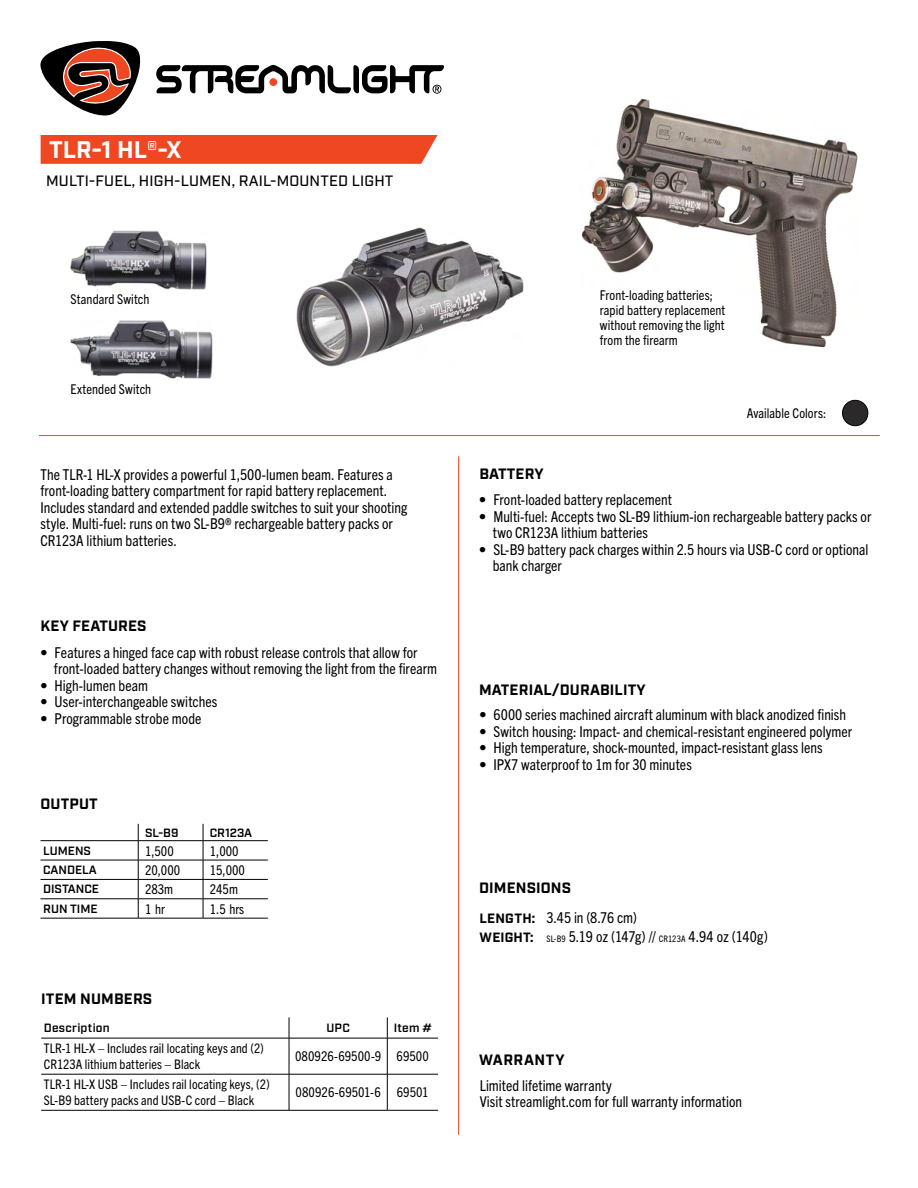
<style>
.page{position:relative;width:918px;height:1188px;background:#fff}
.page>*{position:absolute;margin:0;border:0;box-sizing:border-box;transform-origin:0 0}
.t1{font:700 24px "Industry";color:#fff}
.New_Info_Sheet_Main_Font{font:condensed 15px/16.5px "Trade Gothic Next LT Pro";letter-spacing:.005em;color:#000}
.t2{font:700 15px "Industry";letter-spacing:.01em;color:#000}
.t3{font:500 15px "Industry";letter-spacing:.01em;color:#000}
.t4{font:700 15px "Industry";letter-spacing:.035em;color:#000}
.New_Info_Sheet_Main_Font-2{font:condensed 13.5px/15px "Trade Gothic Next LT Pro";letter-spacing:.005em;color:#000}
.Paragraph_Style_1{font:condensed 13.5px "Trade Gothic Next LT Pro";color:#000}
.Info_Sheet_Bullets{font:condensed 13.5px "Trade Gothic Next LT Pro";letter-spacing:.01em;color:#000}
.t5{font:700 13.5px "Industry";letter-spacing:.015em;color:#000}
.t6{font:condensed 13.2px/15.9px "Trade Gothic Next LT Pro";letter-spacing:.005em;color:#000}
.t7{font:600 12px "Industry";color:#000}
.t8{font:600 12px "Industry";letter-spacing:.025em;color:#000}
.s1{font-size:9px}
</style>
<div class="page">
<svg style="left:40px;top:41px;width:101px;height:75px"></svg>
<svg style="left:156px;top:64px;width:288px;height:30px"></svg>
<hr style="left:458px;top:456px;width:1px;height:679px;background:#ef4722">
<hr style="left:39px;top:435px;width:841px;height:1px;background:#ef4722">
<div style="left:41px;top:135px;width:397px;height:29px;background:#ef4722"></div>
<div style="left:843px;top:400px;width:25px;height:26px;background:#2b292a;border-radius:50%"></div>
<div style="left:842px;top:400px;width:26px;height:26px;border:1px solid #000;border-radius:50%"></div>
<img style="left:582px;top:98px;width:276px;height:250px">
<img style="left:296px;top:228px;width:227px;height:139px">
<img style="left:70px;top:231px;width:137px;height:59px">
<img style="left:71px;top:320px;width:142px;height:58px">
<hr style="left:41px;top:840px;width:97px;height:1px;background:#000">
<hr style="left:138px;top:840px;width:65px;height:1px;background:#000">
<hr style="left:203px;top:840px;width:65px;height:1px;background:#000">
<hr style="left:41px;top:860px;width:97px;height:1px;background:#000">
<hr style="left:138px;top:860px;width:65px;height:1px;background:#000">
<hr style="left:203px;top:860px;width:65px;height:1px;background:#000">
<hr style="left:41px;top:879px;width:97px;height:1px;background:#000">
<hr style="left:138px;top:879px;width:65px;height:1px;background:#000">
<hr style="left:203px;top:879px;width:65px;height:1px;background:#000">
<hr style="left:41px;top:899px;width:97px;height:1px;background:#000">
<hr style="left:138px;top:899px;width:65px;height:1px;background:#000">
<svg style="left:138px;top:824px;width:1px;height:94px"></svg>
<hr style="left:203px;top:899px;width:65px;height:1px;background:#000">
<svg style="left:203px;top:824px;width:1px;height:94px"></svg>
<hr style="left:41px;top:918px;width:97px;height:1px;background:#000">
<hr style="left:138px;top:918px;width:65px;height:1px;background:#000">
<hr style="left:203px;top:918px;width:65px;height:1px;background:#000">
<hr style="left:41px;top:1038px;width:248px;height:1px;background:#000">
<hr style="left:289px;top:1038px;width:98px;height:1px;background:#000">
<hr style="left:289px;top:1038px;width:1px;height:36px;background:#000">
<hr style="left:387px;top:1038px;width:51px;height:1px;background:#000">
<hr style="left:387px;top:1038px;width:1px;height:36px;background:#000">
<hr style="left:41px;top:1074px;width:248px;height:1px;background:#000">
<hr style="left:289px;top:1074px;width:98px;height:1px;background:#000">
<hr style="left:289px;top:1074px;width:1px;height:36px;background:#000">
<hr style="left:387px;top:1074px;width:51px;height:1px;background:#000">
<hr style="left:387px;top:1074px;width:1px;height:36px;background:#000">
<hr style="left:41px;top:1110px;width:248px;height:1px;background:#000">
<hr style="left:289px;top:1110px;width:98px;height:1px;background:#000">
<hr style="left:387px;top:1110px;width:51px;height:1px;background:#000">
<svg style="left:289px;top:1017px;width:1px;height:21px"></svg>
<svg style="left:387px;top:1017px;width:1px;height:21px"></svg>
<p class="t1" style="left:49px;top:135px;width:134px">TLR-1 HL®-X</p>
<p class="t3" style="left:46px;top:172px;width:349px">MULTI-FUEL, HIGH-LUMEN, RAIL-MOUNTED LIGHT</p>
<p class="Info_Sheet_Bullets" style="left:71px;top:289px;width:80px">Standard Switch</p>
<p class="Info_Sheet_Bullets" style="left:71px;top:379px;width:82px">Extended Switch</p>
<p class="New_Info_Sheet_Main_Font" style="left:40px;top:465px;width:368px">The TLR-1 HL-X provides a powerful 1,500-lumen beam. Features a front-loading battery compartment for rapid battery replacement.<br>Includes standard and extended paddle switches to suit your shooting style. Multi-fuel: runs on two SL-B9® rechargeable battery packs or CR123A lithium batteries.</p>
<p class="t2" style="left:41px;top:617px;width:107px">KEY FEATURES</p>
<p class="New_Info_Sheet_Main_Font" style="left:54px;top:643px;width:385px;text-indent:-13px">• Features a hinged face cap with robust release controls that allow for front-loaded battery changes without removing the light from the firearm</p>
<p class="New_Info_Sheet_Main_Font" style="left:40px;top:676px;width:109px">• High-lumen beam</p>
<p class="New_Info_Sheet_Main_Font" style="left:40px;top:693px;width:178px">• User-interchangeable switches</p>
<p class="New_Info_Sheet_Main_Font" style="left:40px;top:709px;width:162px">• Programmable strobe mode</p>
<p class="t2" style="left:41px;top:795px;width:59px">OUTPUT</p>
<p class="t7" style="left:145px;top:825px;width:35px">SL-B9</p>
<p class="t7" style="left:210px;top:825px;width:44px">CR123A</p>
<p class="t7" style="left:43px;top:843px;width:49px">LUMENS</p>
<p class="New_Info_Sheet_Main_Font-2" style="left:145px;top:842px;width:30px">1,500</p>
<p class="New_Info_Sheet_Main_Font-2" style="left:210px;top:842px;width:30px">1,000</p>
<p class="t7" style="left:43px;top:863px;width:55px">CANDELA</p>
<p class="New_Info_Sheet_Main_Font-2" style="left:145px;top:862px;width:37px">20,000</p>
<p class="New_Info_Sheet_Main_Font-2" style="left:210px;top:862px;width:37px">15,000</p>
<p class="t7" style="left:43px;top:882px;width:57px">DISTANCE</p>
<p class="New_Info_Sheet_Main_Font-2" style="left:145px;top:881px;width:30px">283m</p>
<p class="New_Info_Sheet_Main_Font-2" style="left:210px;top:881px;width:30px">245m</p>
<p class="t7" style="left:43px;top:902px;width:56px">RUN TIME</p>
<p class="New_Info_Sheet_Main_Font-2" style="left:145px;top:900px;width:21px">1 hr</p>
<p class="New_Info_Sheet_Main_Font-2" style="left:210px;top:900px;width:36px">1.5 hrs</p>
<p class="t2" style="left:41px;top:989px;width:113px">ITEM NUMBERS</p>
<p class="t8" style="left:44px;top:1021px;width:67px">Description</p>
<p class="t7" style="left:326px;top:1021px;width:25px">UPC</p>
<p class="t7" style="left:394px;top:1021px;width:40px">Item #</p>
<p class="t6" style="left:44px;top:1040px;width:221px">TLR-1 HL-X – Includes rail locating keys and (2)<br>CR123A lithium batteries – Black</p>
<p class="Paragraph_Style_1" style="left:295px;top:1047px;width:88px">080926-69500-9</p>
<p class="Paragraph_Style_1" style="left:397px;top:1047px;width:34px">69500</p>
<p class="t6" style="left:44px;top:1076px;width:227px">TLR-1 HL-X USB – Includes rail locating keys, (2)<br>SL-B9 battery packs and USB-C cord – Black</p>
<p class="Paragraph_Style_1" style="left:296px;top:1083px;width:87px">080926-69501-6</p>
<p class="Paragraph_Style_1" style="left:397px;top:1083px;width:33px">69501</p>
<p class="New_Info_Sheet_Main_Font-2" style="left:600px;top:287px;width:127px">Front-loading batteries; rapid battery replacement without removing the light from the firearm</p>
<p class="New_Info_Sheet_Main_Font-2" style="left:747px;top:405px;width:81px">Available Colors:</p>
<p class="t2" style="left:479px;top:464px;width:66px">BATTERY</p>
<p class="New_Info_Sheet_Main_Font" style="left:479px;top:491px;width:194px">• Front-loaded battery replacement</p>
<p class="New_Info_Sheet_Main_Font" style="left:493px;top:507px;width:380px;text-indent:-13px">• Multi-fuel: Accepts two SL-B9 lithium-ion rechargeable battery packs or two CR123A lithium batteries</p>
<p class="New_Info_Sheet_Main_Font" style="left:493px;top:540px;width:377px;text-indent:-13px">• SL-B9 battery pack charges within 2.5 hours via USB-C cord or optional bank charger</p>
<p class="t2" style="left:479px;top:680px;width:168px">MATERIAL/DURABILITY</p>
<p class="New_Info_Sheet_Main_Font" style="left:479px;top:706px;width:368px">• 6000 series machined aircraft aluminum with black anodized finish</p>
<p class="New_Info_Sheet_Main_Font" style="left:479px;top:722px;width:374px">• Switch housing: Impact- and chemical-resistant engineered polymer</p>
<p class="New_Info_Sheet_Main_Font" style="left:479px;top:739px;width:345px">• High temperature, shock-mounted, impact-resistant glass lens</p>
<p class="New_Info_Sheet_Main_Font" style="left:479px;top:755px;width:214px">• IPX7 waterproof to 1m for 30 minutes</p>
<p class="t2" style="left:479px;top:879px;width:94px">DIMENSIONS</p>
<p class="t5" style="left:479px;top:910px;width:57px">LENGTH:</p>
<p class="New_Info_Sheet_Main_Font" style="left:546px;top:908px;width:92px">3.45 in (8.76 cm)</p>
<p class="t5" style="left:479px;top:929px;width:56px">WEIGHT:</p>
<p class="New_Info_Sheet_Main_Font" style="left:546px;top:927px;width:223px"><span class="s1">SL-B9</span> 5.19 oz (147g) // <span class="s1">CR123A</span> 4.94 oz (140g)</p>
<p class="t4" style="left:479px;top:1051px;width:87px">WARRANTY</p>
<p class="New_Info_Sheet_Main_Font" style="left:480px;top:1076px;width:133px">Limited lifetime warranty</p>
<p class="New_Info_Sheet_Main_Font" style="left:480px;top:1092px;width:264px">Visit streamlight.com for full warranty information</p>
</div>
